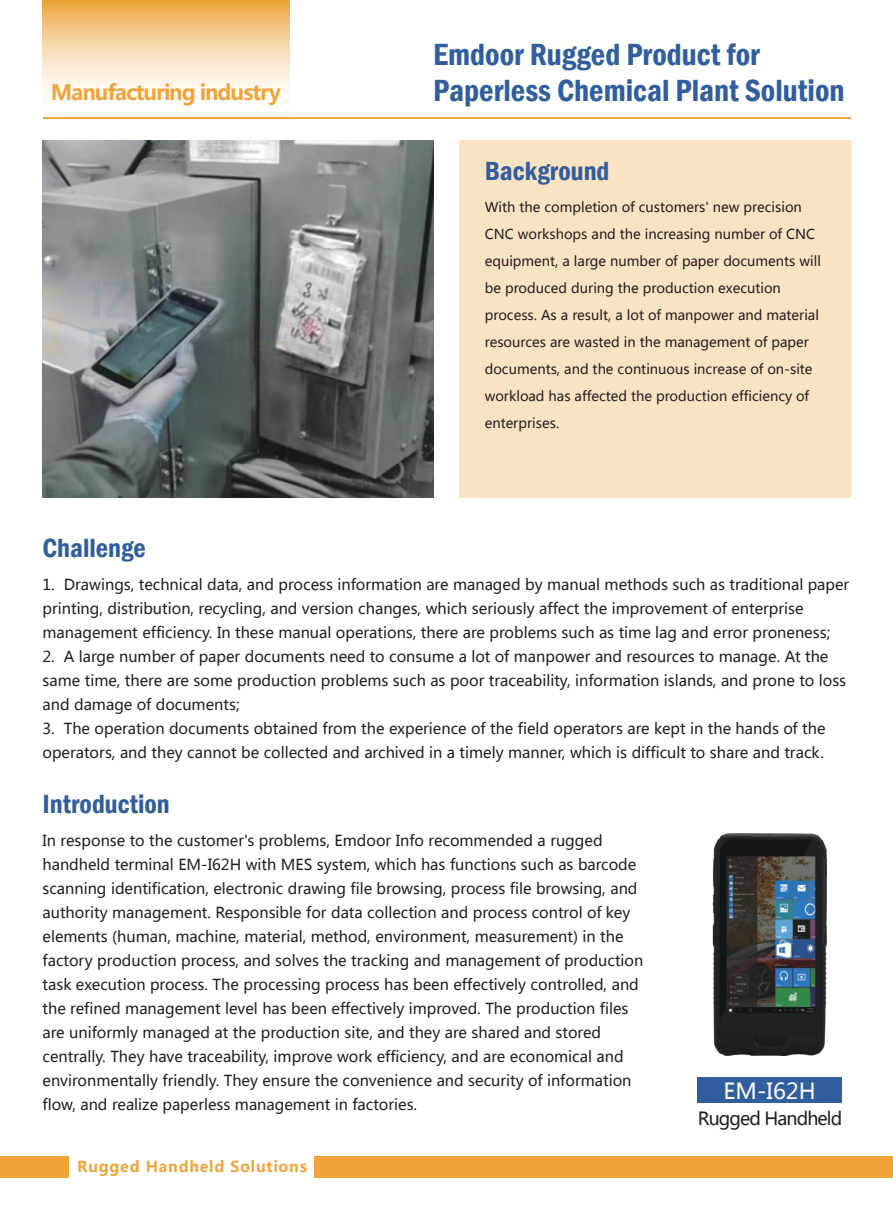
<style>
.page{position:relative;width:893px;height:1212px;background:#fff}
.page>*{position:absolute;margin:0;border:0;box-sizing:border-box;transform-origin:0 0}
.t1{font:600 condensed 31.5px "Franklin Gothic";color:#305e9e}
.t2{font:600 condensed 27px "Franklin Gothic";color:#305e9e}
.t3{font:22.05px "Microsoft Ya Hei";color:#fff}
.t4{font:700 21px "Microsoft Ya Hei";letter-spacing:-.05em;color:#f1a337}
.t5{font:18px "Microsoft Ya Hei";letter-spacing:-.05em;color:#241f1f}
.t6{font:15px/24px "Microsoft Ya Hei";color:#241f1f}
.t7{font:700 15px "Microsoft Ya Hei";letter-spacing:.05em;color:#f1a337}
.t8{font:13.5px/27px "Microsoft Ya Hei";color:#241f1f}
</style>
<div class="page">
<div style="left:697px;top:1077px;width:145px;height:25px;background:#305e9e"></div>
<svg style="left:43px;top:0;width:246px;height:95px;background:#f6d5a8"></svg>
<hr style="left:43px;top:117px;width:807px;height:2px;background:#f1a337">
<img style="left:43px;top:140px;width:391px;height:357px">
<div style="left:459px;top:140px;width:391px;height:357px;background:#fae3c3"></div>
<div style="left:315px;top:1157px;width:578px;height:21px;background:#f1a337"></div>
<div style="left:0;top:1157px;width:68px;height:21px;background:#f1a337"></div>
<img style="left:713px;top:833px;width:113px;height:223px">
<h1 class="t1" style="left:433px;top:33px;width:328px">Emdoor Rugged Product for</h1>
<h3 class="t4" style="left:51px;top:78px;width:232px">Manufacturing industry</h3>
<h1 class="t1" style="left:433px;top:69px;width:413px">Paperless Chemical Plant Solution</h1>
<h2 class="t2" style="left:485px;top:153px;width:126px">Background</h2>
<p class="t8" style="left:485px;top:193px;width:338px">With the completion of customers' new precision CNC workshops and the increasing number of CNC equipment, a large number of paper documents will be produced during the production execution process. As a result, a lot of manpower and material resources are wasted in the management of paper documents, and the continuous increase of on-site workload has affected the production efficiency of enterprises.</p>
<h2 class="t2" style="left:43px;top:530px;width:105px">Challenge</h2>
<p class="t6" style="left:43px;top:572px;width:808px">1. Drawings, technical data, and process information are managed by manual methods such as traditional paper printing, distribution, recycling, and version changes, which seriously affect the improvement of enterprise management efficiency. In these manual operations, there are problems such as time lag and error proneness;</p>
<p class="t6" style="left:43px;top:644px;width:805px">2. A large number of paper documents need to consume a lot of manpower and resources to manage. At the same time, there are some production problems such as poor traceability, information islands, and prone to loss and damage of documents;</p>
<p class="t6" style="left:43px;top:716px;width:785px">3. The operation documents obtained from the experience of the field operators are kept in the hands of the operators, and they cannot be collected and archived in a timely manner, which is difficult to share and track.</p>
<h2 class="t2" style="left:43px;top:786px;width:129px">Introduction</h2>
<p class="t6" style="left:43px;top:828px;width:602px">In response to the customer's problems, Emdoor Info recommended a rugged handheld terminal EM-I62H with MES system, which has functions such as barcode scanning identification, electronic drawing file browsing, process file browsing, and authority management. Responsible for data collection and process control of key elements (human, machine, material, method, environment, measurement) in the factory production process, and solves the tracking and management of production task execution process. The processing process has been effectively controlled, and the refined management level has been effectively improved. The production files are uniformly managed at the production site, and they are shared and stored centrally. They have traceability, improve work efficiency, and are economical and environmentally friendly. They ensure the convenience and security of information flow, and realize paperless management in factories.</p>
<h3 class="t3" style="left:723px;top:1076px;width:94px">EM-I62H</h3>
<p class="t5" style="left:698px;top:1106px;width:146px">Rugged Handheld</p>
<p class="t7" style="left:77px;top:1156px;width:231px">Rugged Handheld Solutions</p>
</div>
